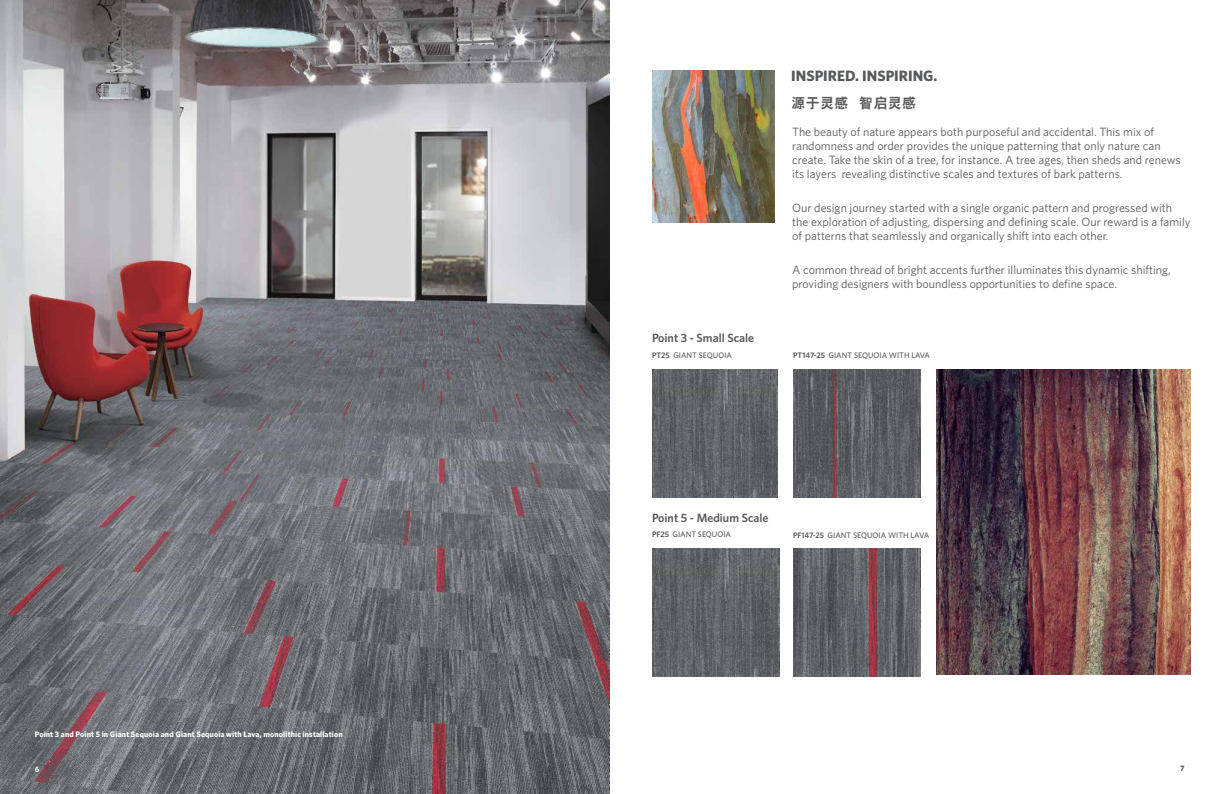
<style>
.page{position:relative;width:1219px;height:794px;background:#fff}
.page>*{position:absolute;margin:0;border:0;box-sizing:border-box;transform-origin:0 0}
.t1{font:700 15px "Whitney";color:#58595b}
.t2{font:14px "DFP Hei W9";letter-spacing:.025em;color:#58595b}
.t3{font:12px/14px "Whitney";color:#58595b}
.t4{font:600 12px "Whitney";color:#58595b}
.t5{font:500 8px "Whitney";color:#58595b}
.t6{font:700 8px "Whitney";letter-spacing:.015em;color:#fff}
.t7{font:700 8px "Whitney";color:#58595b}
.s1{font-weight:600}
</style>
<div class="page">
<img style="left:0;top:0;width:609px;height:794px">
<img style="left:793px;top:370px;width:128px;height:127px">
<img style="left:793px;top:548px;width:128px;height:128px">
<img style="left:652px;top:370px;width:126px;height:127px">
<img style="left:652px;top:548px;width:128px;height:128px">
<img style="left:652px;top:71px;width:123px;height:152px">
<img style="left:936px;top:370px;width:255px;height:304px">
<p class="t1" style="left:791px;top:67px;width:148px">INSPIRED. INSPIRING.</p>
<p class="t2" style="left:791px;top:96px;width:126px">源于灵感 智启灵感</p>
<p class="t6" style="left:35px;top:729px;width:309px">Point 3 and Point 5 in Giant Sequoia and Giant Sequoia with Lava, monolithic installation</p>
<p class="t4" style="left:652px;top:331px;width:104px">Point 3 - Small Scale</p>
<p class="t5" style="left:652px;top:350px;width:81px"><span class="s1">PT25</span> GIANT SEQUOIA</p>
<p class="t3" style="left:792px;top:125px;width:390px">The beauty of nature appears both purposeful and accidental. This mix of randomness and order provides the unique patterning that only nature can create. Take the skin of a tree, for instance. A tree ages, then sheds and renews its layers revealing distinctive scales and textures of bark patterns.</p>
<p class="t3" style="left:792px;top:201px;width:400px">Our design journey started with a single organic pattern and progressed with the exploration of adjusting, dispersing and defining scale. Our reward is a family of patterns that seamlessly and organically shift into each other.</p>
<p class="t3" style="left:792px;top:263px;width:380px">A common thread of bright accents further illuminates this dynamic shifting, providing designers with boundless opportunities to define space.</p>
<p class="t5" style="left:793px;top:350px;width:139px"><span class="s1">PT147-25</span> GIANT SEQUOIA WITH LAVA</p>
<p class="t4" style="left:652px;top:510px;width:118px">Point 5 - Medium Scale</p>
<p class="t5" style="left:652px;top:530px;width:81px"><span class="s1">PF25</span> GIANT SEQUOIA</p>
<p class="t5" style="left:793px;top:530px;width:138px"><span class="s1">PF147-25</span> GIANT SEQUOIA WITH LAVA</p>
<p class="t6" style="left:35px;top:764px;width:6px">6</p>
<p class="t7" style="left:1180px;top:763px;width:6px">7</p>
</div>
